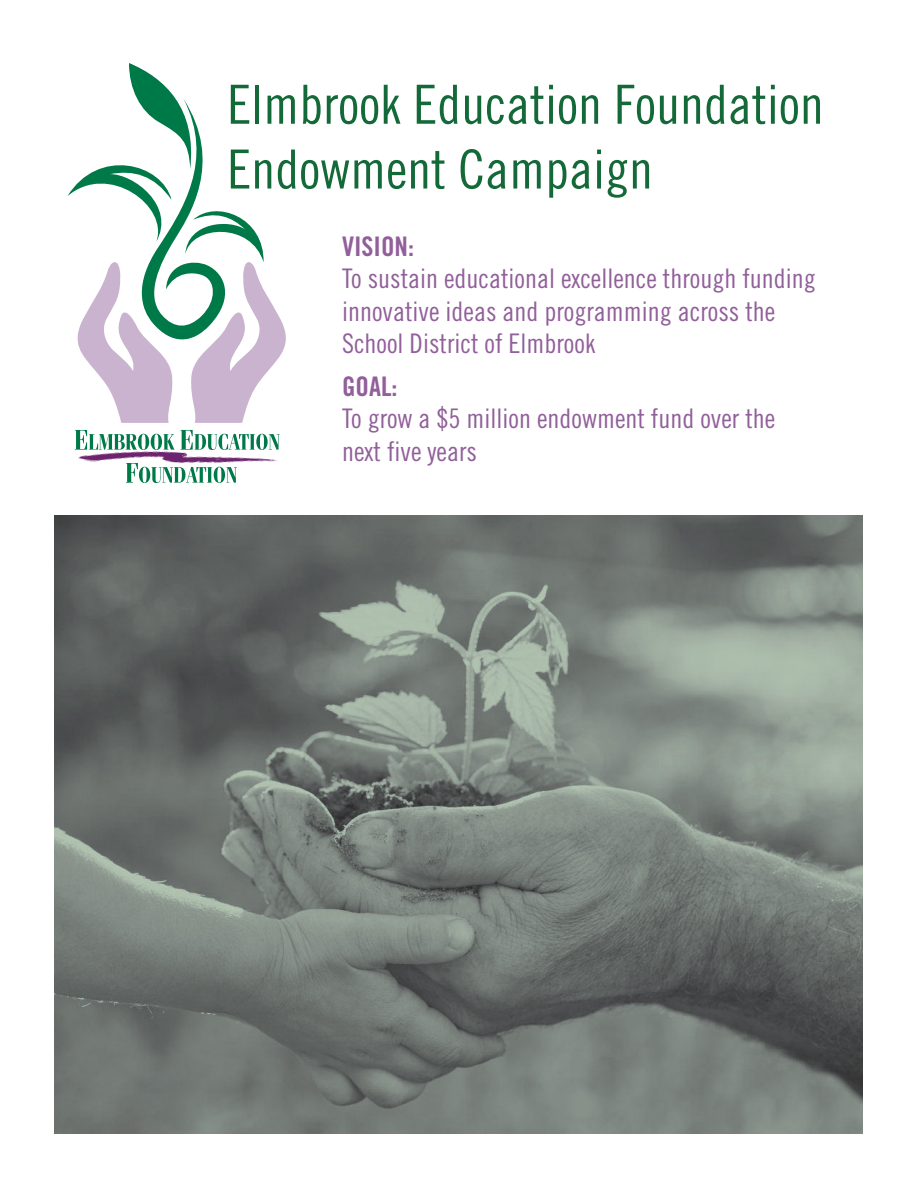
<style>
.page{position:relative;width:918px;height:1188px;background:#fff}
.page>*{position:absolute;margin:0;border:0;box-sizing:border-box;transform-origin:0 0}
.t1{font:54px/64.8px "Trade Gothic Cond Eighteen";color:#146938}
.t2{font:27px/32.4px "Trade Gothic Cond Eighteen";color:#915f9a}
.t3{font:27px "Trade Gothic Bold Cond Twenty";color:#915f9a}
</style>
<div class="page">
<svg style="left:75px;top:430px;width:205px;height:20px"></svg>
<img style="left:78px;top:440px;width:201px;height:23px">
<svg style="left:126px;top:463px;width:111px;height:20px"></svg>
<svg style="left:68px;top:63px;width:218px;height:360px"></svg>
<img style="left:55px;top:515px;width:808px;height:619px">
<h1 class="t1" style="left:227px;top:76px;width:598px">Elmbrook Education Foundation<br>Endowment Campaign</h1>
<p class="t3" style="left:342px;top:236px;width:73px">VISION:</p>
<p class="t2" style="left:342px;top:264px;width:475px">To sustain educational excellence through funding innovative ideas and programming across the<br>School District of Elmbrook</p>
<p class="t3" style="left:342px;top:376px;width:57px">GOAL:</p>
<p class="t2" style="left:342px;top:405px;width:435px">To grow a $5 million endowment fund over the next five years</p>
</div>
